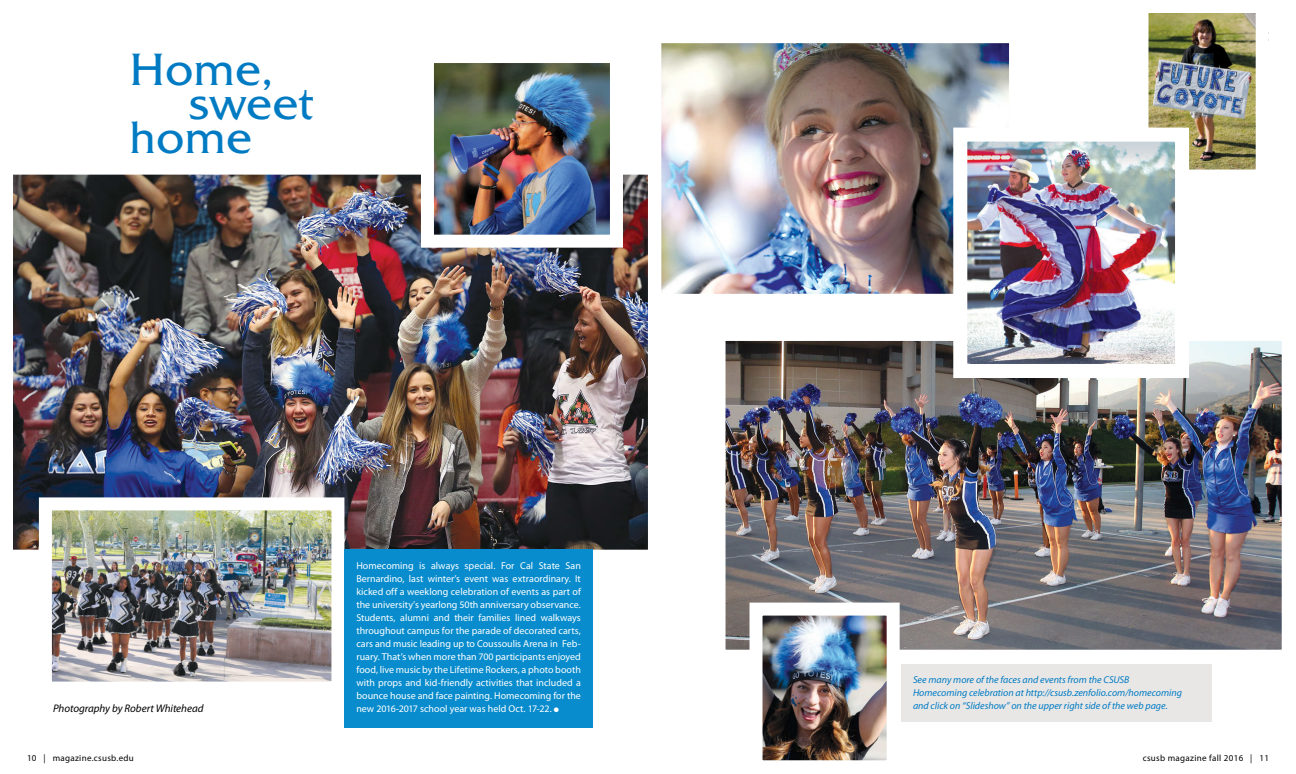
<style>
.page{position:relative;width:1296px;height:774px;background:#fff}
.page>*{position:absolute;margin:0;border:0;box-sizing:border-box;transform-origin:0 0}
.t1{font:45px "Friz Quadrata Std";color:#007bc3}
.t2{font:italic 11px "Myriad Pro";letter-spacing:-.005em;color:#000}
.t3{font:10px/13px "Myriad Pro";color:#fff;text-align:justify}
.t4{font:italic 10px/13px "Myriad Pro";color:#007bc3}
.t5{font:9px "Myriad Pro";letter-spacing:.035em;color:#000}
</style>
<div class="page">
<img style="left:13px;top:174px;width:635px;height:376px">
<img style="left:1148px;top:13px;width:108px;height:157px">
<img style="left:725px;top:341px;width:557px;height:309px">
<img style="left:642px;top:43px;width:367px;height:270px">
<img style="left:946px;top:121px;width:250px;height:264px">
<img style="left:743px;top:596px;width:163px;height:165px">
<img style="left:32px;top:491px;width:319px;height:191px">
<img style="left:414px;top:63px;width:215px;height:191px">
<div style="left:901px;top:664px;width:311px;height:57px;background:#e9e7e6"></div>
<div style="left:344px;top:550px;width:249px;height:178px;background:#088ccd"></div>
<h1 class="t1" style="left:129px;top:42px;width:145px">Home,</h1>
<h1 class="t1" style="left:188px;top:76px;width:127px">sweet</h1>
<h1 class="t1" style="left:129px;top:110px;width:124px">home</h1>
<p class="t3" style="left:356px;top:559px;width:226px">Homecoming is always special. For Cal State San Bernardino, last winter’s event was extraordinary. It kicked off a weeklong celebration of events as part of the university’s yearlong 50th anniversary observance.<br>Students, alumni and their families lined walkways throughout campus for the parade of decorated carts, cars and music leading up to Coussoulis Arena in Feb&shy;ruary. That’s when more than 700 participants enjoyed food, live music by the Lifetime Rockers, a photo booth with props and kid-friendly activities that included a bounce house and face painting. Homecoming for the</p>
<p class="t2" style="left:53px;top:702px;width:152px">Photography by Robert Whitehead</p>
<p class="t3" style="left:356px;top:702px;width:204px">new 2016-2017 school year was held Oct. 17-22. ●</p>
<p class="t4" style="left:913px;top:673px;width:270px">See many more of the faces and events from the CSUSB<br>Homecoming celebration at http://csusb.zenfolio.com/homecoming and click on “Slideshow” on the upper right side of the web page.</p>
<p class="t5" style="left:27px;top:752px;width:108px">10 | magazine.csusb.edu</p>
<p class="t5" style="left:1143px;top:752px;width:128px">csusb magazine fall 2016 | 11</p>
</div>
